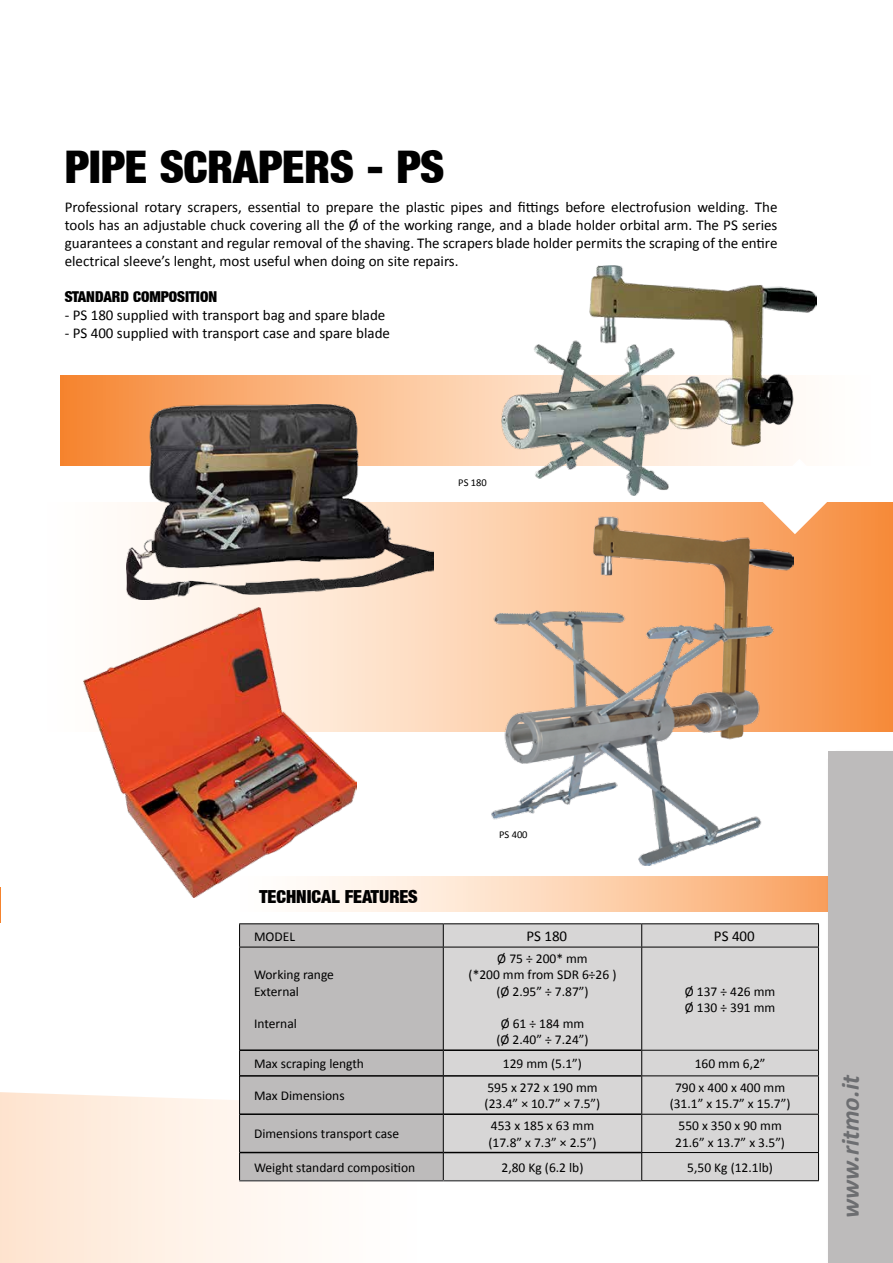
<style>
.page{position:relative;width:893px;height:1263px;background:#fff}
.page>*{position:absolute;margin:0;border:0;box-sizing:border-box;transform-origin:0 0}
.t1{font:45px "Basic Sans Heavy SF Bold";color:#000}
.t2{font:italic 700 25.5px "Calibri";color:#6d6e71}
.t3{font:18px "Basic Sans Heavy SF Bold";color:#000}
.t4{font:15px/18px "Calibri";color:#000;text-align:justify}
.t5{font:15px "Basic Sans Heavy SF Bold";color:#000}
.t6{font:13.5px/16.2px "Calibri";color:#000}
.t7{font:10.5px "Calibri";color:#000}
</style>
<div class="page">
<svg style="left:357px;top:665px;width:536px;height:66px;background:#fbbd8e"></svg>
<svg style="left:0;top:1080px;width:820px;height:183px"></svg>
<svg style="left:310px;top:877px;width:516px;height:35px;background:#fcd1ae"></svg>
<div style="left:826px;top:749px;width:67px;height:514px;background:#000;opacity:.5"></div>
<div style="left:829px;top:751px;width:64px;height:512px;background:#bdbbbb"></div>
<svg style="left:60px;top:375px;width:441px;height:91px;background:#fab077"></svg>
<svg style="left:126px;top:502px;width:767px;height:163px;background:#fab988"></svg>
<svg style="left:758px;top:502px;width:79px;height:33px"></svg>
<hr style="left:0;top:887px;width:1px;height:35px;background:#f5832d">
<div style="left:240px;top:924px;width:203px;height:256px;background:#bdbbbb"></div>
<div style="left:444px;top:924px;width:374px;height:256px;background:#d7d6d6"></div>
<hr style="left:240px;top:1049px;width:203px;height:2px;background:#000">
<hr style="left:444px;top:1049px;width:197px;height:2px;background:#000">
<hr style="left:240px;top:1075px;width:203px;height:1px;background:#000">
<hr style="left:444px;top:1075px;width:197px;height:1px;background:#000">
<hr style="left:240px;top:1113px;width:203px;height:2px;background:#000">
<hr style="left:444px;top:1113px;width:197px;height:2px;background:#000">
<hr style="left:240px;top:1152px;width:203px;height:1px;background:#000">
<hr style="left:444px;top:1152px;width:197px;height:1px;background:#000">
<hr style="left:239px;top:1180px;width:204px;height:1px;background:#58595b">
<hr style="left:443px;top:1180px;width:198px;height:1px;background:#58595b">
<hr style="left:239px;top:923px;width:204px;height:1px;background:#000">
<svg style="left:239px;top:924px;width:1px;height:23px"></svg>
<hr style="left:443px;top:923px;width:199px;height:1px;background:#000">
<svg style="left:443px;top:924px;width:1px;height:23px"></svg>
<hr style="left:642px;top:923px;width:177px;height:1px;background:#000">
<svg style="left:641px;top:924px;width:1px;height:23px"></svg>
<svg style="left:818px;top:924px;width:1px;height:23px"></svg>
<hr style="left:239px;top:947px;width:204px;height:1px;background:#000">
<hr style="left:239px;top:947px;width:1px;height:103px;background:#000">
<hr style="left:443px;top:947px;width:199px;height:1px;background:#000">
<hr style="left:443px;top:947px;width:1px;height:103px;background:#000">
<hr style="left:642px;top:947px;width:177px;height:1px;background:#000">
<hr style="left:641px;top:947px;width:1px;height:103px;background:#000">
<hr style="left:818px;top:947px;width:1px;height:103px;background:#000">
<svg style="left:239px;top:1050px;width:1px;height:26px"></svg>
<svg style="left:443px;top:1050px;width:1px;height:26px"></svg>
<hr style="left:641px;top:1050px;width:178px;height:1px;background:#000">
<svg style="left:641px;top:1050px;width:1px;height:25px"></svg>
<svg style="left:818px;top:1050px;width:1px;height:25px"></svg>
<hr style="left:239px;top:1076px;width:1px;height:38px;background:#000">
<hr style="left:443px;top:1076px;width:1px;height:38px;background:#000">
<hr style="left:641px;top:1075px;width:178px;height:1px;background:#000">
<hr style="left:641px;top:1076px;width:1px;height:38px;background:#000">
<hr style="left:818px;top:1076px;width:1px;height:38px;background:#000">
<hr style="left:239px;top:1114px;width:1px;height:38px;background:#000">
<hr style="left:443px;top:1114px;width:1px;height:38px;background:#000">
<hr style="left:641px;top:1114px;width:178px;height:1px;background:#000">
<hr style="left:641px;top:1114px;width:1px;height:38px;background:#000">
<hr style="left:818px;top:1114px;width:1px;height:38px;background:#000">
<svg style="left:239px;top:1152px;width:1px;height:28px"></svg>
<svg style="left:443px;top:1152px;width:1px;height:28px"></svg>
<hr style="left:641px;top:1152px;width:178px;height:1px;background:#000">
<svg style="left:641px;top:1153px;width:1px;height:27px"></svg>
<svg style="left:818px;top:1153px;width:1px;height:27px"></svg>
<hr style="left:641px;top:1180px;width:178px;height:1px;background:#000">
<img style="left:501px;top:266px;width:315px;height:229px">
<img style="left:127px;top:404px;width:307px;height:196px">
<img style="left:491px;top:516px;width:303px;height:349px">
<img style="left:83px;top:608px;width:274px;height:290px">
<h1 class="t1" style="left:65px;top:142px;width:381px">PIPE SCRAPERS - PS</h1>
<p class="t4" style="left:65px;top:197px;width:714px">Professional rotary scrapers, essential to prepare the plastic pipes and fittings before electrofusion welding. The tools has an adjustable chuck covering all the Ø of the working range, and a blade holder orbital arm. The PS series guarantees a constant and regular removal of the shaving. The scrapers blade holder permits the scraping of the entire electrical sleeve’s lenght, most useful when doing on site repairs.</p>
<p class="t5" style="left:65px;top:288px;width:154px">STANDARD COMPOSITION</p>
<p class="t4" style="left:65px;top:305px;width:322px">- PS 180 supplied with transport bag and spare blade</p>
<p class="t4" style="left:65px;top:323px;width:327px">- PS 400 supplied with transport case and spare blade</p>
<p class="t7" style="left:458px;top:476px;width:30px">PS 180</p>
<p class="t3" style="left:260px;top:887px;width:160px">TECHNICAL FEATURES</p>
<p class="t7" style="left:499px;top:828px;width:30px">PS 400</p>
<p class="t6" style="left:254px;top:927px;width:43px">MODEL</p>
<p class="t4" style="left:526px;top:926px;width:42px">PS 180</p>
<p class="t4" style="left:714px;top:926px;width:42px">PS 400</p>
<p class="t6" style="left:254px;top:966px;width:81px">Working range<br>External</p>
<p class="t6" style="left:254px;top:1015px;width:44px">Internal</p>
<p class="t6" style="left:469px;top:950px;width:149px;text-align:center">Ø 75 ÷ 200* mm<br>(*200 mm from SDR 6÷26 ) (Ø 2.95” ÷ 7.87”)</p>
<p class="t6" style="left:496px;top:1015px;width:94px;text-align:center">Ø 61 ÷ 184 mm (Ø 2.40” ÷ 7.24”)</p>
<p class="t6" style="left:685px;top:982px;width:92px">Ø 137 ÷ 426 mm<br>Ø 130 ÷ 391 mm</p>
<p class="t6" style="left:254px;top:1055px;width:112px">Max scraping length</p>
<p class="t6" style="left:503px;top:1055px;width:81px">129 mm (5.1”)</p>
<p class="t6" style="left:695px;top:1055px;width:72px">160 mm 6,2”</p>
<p class="t6" style="left:254px;top:1087px;width:92px">Max Dimensions</p>
<p class="t6" style="left:485px;top:1079px;width:117px">595 x 272 x 190 mm (23.4” × 10.7” × 7.5”)</p>
<p class="t6" style="left:670px;top:1079px;width:122px;text-align:center">790 x 400 x 400 mm (31.1” x 15.7” x 15.7”)</p>
<p class="t6" style="left:254px;top:1125px;width:147px">Dimensions transport case</p>
<p class="t6" style="left:488px;top:1117px;width:109px">453 x 185 x 63 mm (17.8” x 7.3” × 2.5”)</p>
<p class="t6" style="left:675px;top:1117px;width:111px">550 x 350 x 90 mm<br>21.6” x 13.7” x 3.5”)</p>
<p class="t6" style="left:254px;top:1158px;width:163px">Weight standard composition</p>
<p class="t6" style="left:502px;top:1158px;width:83px">2,80 Kg (6.2 lb)</p>
<p class="t6" style="left:687px;top:1158px;width:87px">5,50 Kg (12.1lb)</p>
<h2 class="t2" style="left:835px;top:1218px;width:145px;rotate:-90deg">www.ritmo.it</h2>
</div>
